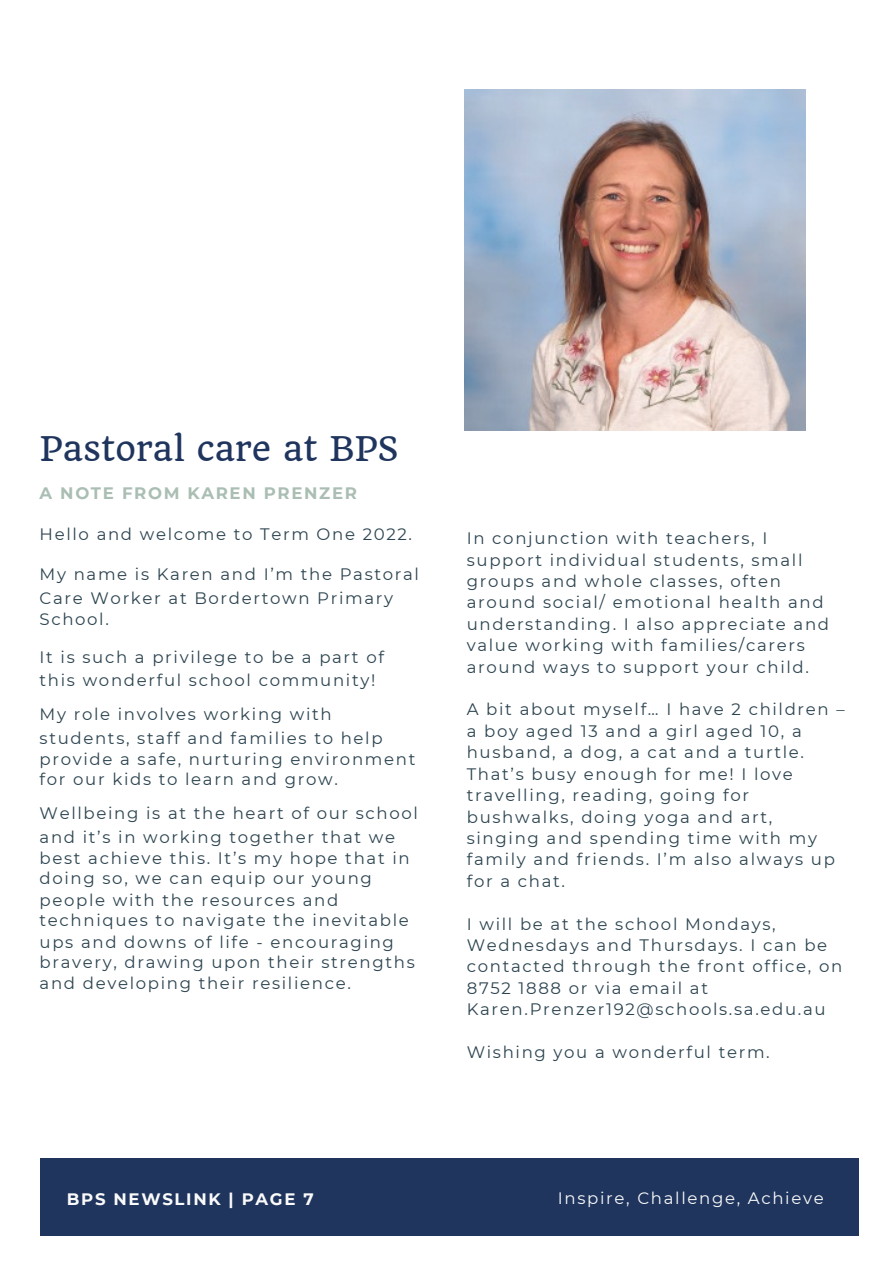
<style>
.page{position:relative;width:894px;height:1264px;background:#fff}
.page>*{position:absolute;margin:0;border:0;box-sizing:border-box;transform-origin:0 0}
.t1{font:33.15px "Quando";color:#1f355e}
.t2{font:16.5px/21.5px "Montserrat";letter-spacing:.1em;color:#2c4450}
.t3{font:16.5px "Montserrat";letter-spacing:.1em;color:#fafafa}
.t4{font:700 16.5px "Montserrat";letter-spacing:.1em;color:#aabeb3}
.t5{font:700 16.5px "Montserrat";letter-spacing:.1em;color:#fafafa}
</style>
<div class="page">
<div style="left:40px;top:1158px;width:818px;height:78px;background:#1f355e"></div>
<img style="left:464px;top:89px;width:341px;height:342px">
<p class="t1" style="left:40px;top:428px;width:361px">Pastoral care at BPS</p>
<p class="t4" style="left:40px;top:483px;width:319px">A NOTE FROM KAREN PRENZER</p>
<p class="t2" style="left:40px;top:523px;width:374px">Hello and welcome to Term One 2022.</p>
<p class="t2" style="left:40px;top:563px;width:381px">My name is Karen and I’m the Pastoral</p>
<p class="t2" style="left:40px;top:587px;width:355px">Care Worker at Bordertown Primary</p>
<p class="t2" style="left:40px;top:608px;width:71px">School.</p>
<p class="t2" style="left:40px;top:646px;width:346px">It is such a privilege to be a part of</p>
<p class="t2" style="left:40px;top:669px;width:337px">this wonderful school community!</p>
<p class="t2" style="left:40px;top:703px;width:293px">My role involves working with</p>
<p class="t2" style="left:40px;top:727px;width:344px">students, staff and families to help</p>
<p class="t2" style="left:40px;top:748px;width:377px">provide a safe, nurturing environment</p>
<p class="t2" style="left:40px;top:768px;width:300px">for our kids to learn and grow.</p>
<p class="t2" style="left:40px;top:802px;width:380px">Wellbeing is at the heart of our school</p>
<p class="t2" style="left:40px;top:826px;width:357px">and it’s in working together that we</p>
<p class="t2" style="left:40px;top:847px;width:371px">best achieve this. It’s my hope that in</p>
<p class="t2" style="left:40px;top:867px;width:334px">doing so, we can equip our young</p>
<p class="t2" style="left:40px;top:889px;width:300px">people with the resources and</p>
<p class="t2" style="left:40px;top:909px;width:370px">techniques to navigate the inevitable</p>
<p class="t2" style="left:40px;top:930px;width:356px">ups and downs of life - encouraging</p>
<p class="t2" style="left:40px;top:951px;width:376px">bravery, drawing upon their strengths</p>
<p class="t2" style="left:40px;top:972px;width:312px">and developing their resilience.</p>
<p class="t2" style="left:466px;top:527px;width:302px">In conjunction with teachers, I</p>
<p class="t2" style="left:466px;top:549px;width:337px">support individual students, small groups and whole classes, often</p>
<p class="t2" style="left:466px;top:592px;width:364px">around social/ emotional health and understanding. I also appreciate and value working with families/carers around ways to support your child.</p>
<p class="t2" style="left:466px;top:698px;width:379px">A bit about myself… I have 2 children – a boy aged 13 and a girl aged 10, a husband, a dog, a cat and a turtle.<br>That’s busy enough for me! I love travelling, reading, going for</p>
<p class="t2" style="left:466px;top:805px;width:307px">bushwalks, doing yoga and art,</p>
<p class="t2" style="left:466px;top:827px;width:369px">singing and spending time with my family and friends. I’m also always up for a chat.</p>
<p class="t2" style="left:466px;top:912px;width:377px">I will be at the school Mondays, Wednesdays and Thursdays. I can be contacted through the front office, on 8752 1888 or via email at Karen.Prenzer192@schools.sa.edu.au</p>
<p class="t2" style="left:466px;top:1041px;width:304px">Wishing you a wonderful term.</p>
<p class="t5" style="left:67px;top:1188px;width:248px">BPS NEWSLINK | PAGE 7</p>
<p class="t3" style="left:557px;top:1188px;width:267px">Inspire, Challenge, Achieve</p>
</div>
